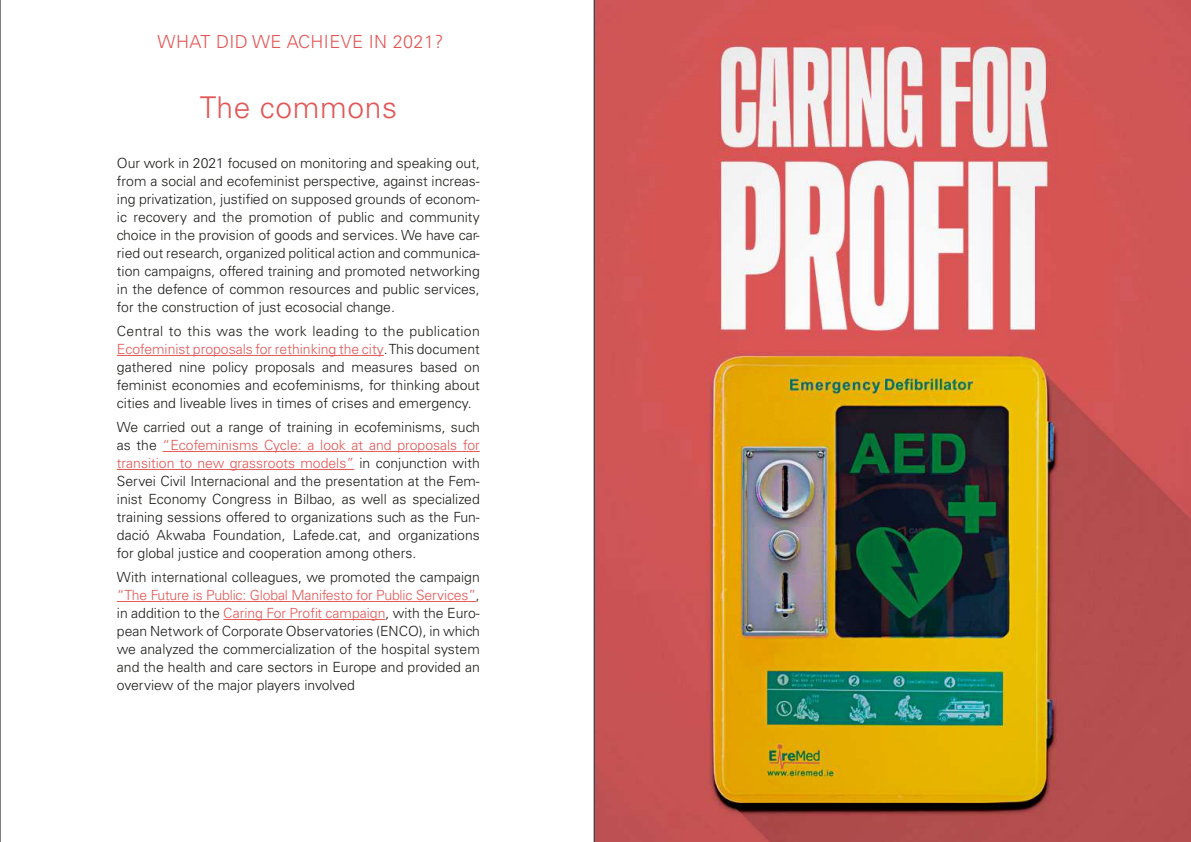
<style>
.page{position:relative;width:1191px;height:842px;background:#fff}
.page>*{position:absolute;margin:0;border:0;box-sizing:border-box;transform-origin:0 0}
.t1{font:300 30px "Univers LT Std";letter-spacing:.02em;color:#e25756}
.t2{font:300 18px "Univers LT Std";letter-spacing:.02em;color:#e25756}
.t3{font:300 14px/18px "Univers LT Std";color:#1d1d1b;text-align:justify}
.s1{color:#e25756}
</style>
<div class="page">
<img style="left:594px;top:0;width:597px;height:842px">
<hr style="left:117px;top:355px;width:267px;height:1px;background:#e25756">
<hr style="left:163px;top:451px;width:317px;height:1px;background:#e25756">
<hr style="left:117px;top:469px;width:237px;height:1px;background:#e25756">
<hr style="left:117px;top:601px;width:359px;height:1px;background:#e25756">
<hr style="left:223px;top:619px;width:162px;height:1px;background:#e25756">
<p class="t2" style="left:158px;top:31px;width:287px">WHAT DID WE ACHIEVE IN 2021?</p>
<h1 class="t1" style="left:200px;top:89px;width:199px">The commons</h1>
<p class="t3" style="left:117px;top:154px;width:364px">Our work in 2021 focused on monitoring and speaking out, from a social and ecofeminist perspective, against increas&shy;ing privatization, justified on supposed grounds of econom&shy;ic recovery and the promotion of public and community choice in the provision of goods and services. We have car&shy;ried out research, organized political action and communica&shy;tion campaigns, offered training and promoted networking in the defence of common resources and public services, for the construction of just ecosocial change.</p>
<p class="t3" style="left:117px;top:322px;width:364px">Central to this was the work leading to the publication <span class="s1">Ecofeminist proposals for rethinking the city</span>. This document gathered nine policy proposals and measures based on feminist economies and ecofeminisms, for thinking about cities and liveable lives in times of crises and emergency.</p>
<p class="t3" style="left:117px;top:418px;width:364px">We carried out a range of training in ecofeminisms, such as the <span class="s1">“Ecofeminisms Cycle: a look at and proposals for transition to new grassroots models”</span> in conjunction with Servei Civil Internacional and the presentation at the Fem&shy;inist Economy Congress in Bilbao, as well as specialized training sessions offered to organizations such as the Fun&shy;dació Akwaba Foundation, Lafede.cat, and organizations for global justice and cooperation among others.</p>
<p class="t3" style="left:117px;top:568px;width:364px">With international colleagues, we promoted the campaign <span class="s1">“The Future is Public: Global Manifesto for Public Services”</span>, in addition to the <span class="s1">Caring For Profit campaign</span>, with the Euro&shy;pean Network of Corporate Observatories (ENCO), in which we analyzed the commercialization of the hospital system and the health and care sectors in Europe and provided an overview of the major players involved</p>
</div>
